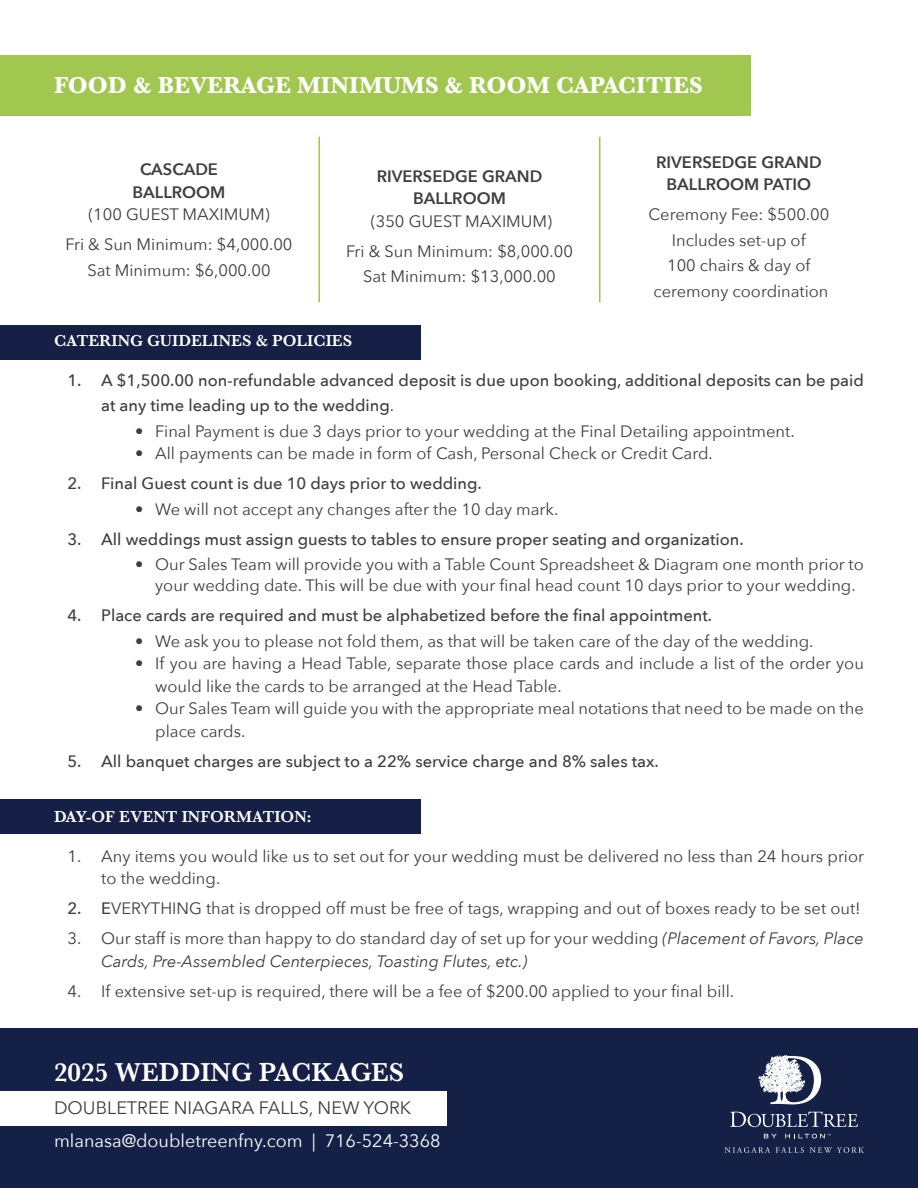
<style>
.page{position:relative;width:918px;height:1188px;background:#fff}
.page>*{position:absolute;margin:0;border:0;box-sizing:border-box;transform-origin:0 0}
.t1{font:600 27px "Baskerville";color:#fff}
.t2{font:700 24px "Baskerville";color:#fff}
.t3{font:18px "Avenir Next";color:#fff}
.t4{font:18px "Avenir Next";color:#3e3e3f}
.t5{font:16.5px/22.5px "Avenir Next";color:#3e3e3f}
.t6{font:500 16.5px/25.5px "Avenir Next";color:#3e3e3f}
.t7{font:italic 16.5px/22.5px "Avenir Next";color:#3e3e3f}
.t8{font:600 16.5px/22.5px "Avenir Next";color:#3e3e3f;text-align:center}
.t9{font:600 16.5px "Baskerville";color:#fff}
.s1{font-weight:400}
.s2{font-weight:500}
.s3{font-style:normal}
</style>
<div class="page">
<div style="left:0;top:55px;width:751px;height:61px;background:#a1c750"></div>
<div style="left:0;top:1028px;width:918px;height:160px;background:#152046"></div>
<svg style="left:758px;top:1055px;width:63px;height:49px"></svg>
<svg style="left:730px;top:1112px;width:128px;height:15px"></svg>
<svg style="left:764px;top:1134px;width:13px;height:4px"></svg>
<svg style="left:785px;top:1134px;width:46px;height:4px"></svg>
<svg style="left:725px;top:1147px;width:45px;height:6px"></svg>
<svg style="left:776px;top:1147px;width:28px;height:6px"></svg>
<svg style="left:810px;top:1147px;width:54px;height:6px"></svg>
<div style="left:0;top:1092px;width:446px;height:34px;background:#fff"></div>
<div style="left:0;top:326px;width:420px;height:34px;background:#162046"></div>
<div style="left:0;top:799px;width:420px;height:35px;background:#162046"></div>
<hr style="left:319px;top:137px;width:1px;height:165px;background:#a0c556">
<hr style="left:599px;top:137px;width:2px;height:165px;background:#a0c556">
<h2 class="t2" style="left:54px;top:69px;width:650px">FOOD &amp; BEVERAGE MINIMUMS &amp; ROOM CAPACITIES</h2>
<p class="t8" style="left:133px;top:158px;width:94px">CASCADE<br>BALLROOM</p>
<p class="t5" style="left:66px;top:199px;width:228px;line-height:30px;text-align:center">(100 GUEST MAXIMUM)<br>Fri &amp; Sun Minimum: $4,000.00</p>
<p class="t5" style="left:87px;top:258px;width:185px">Sat Minimum: $6,000.00</p>
<p class="t8" style="left:377px;top:164px;width:167px">RIVERSEDGE GRAND<br>BALLROOM</p>
<p class="t5" style="left:346px;top:205px;width:228px;line-height:30px;text-align:center">(350 GUEST MAXIMUM)<br>Fri &amp; Sun Minimum: $8,000.00</p>
<p class="t5" style="left:363px;top:265px;width:194px">Sat Minimum: $13,000.00</p>
<p class="t9" style="left:54px;top:329px;width:300px">CATERING GUIDELINES &amp; POLICIES</p>
<p class="t8" style="left:656px;top:150px;width:167px">RIVERSEDGE GRAND<br>BALLROOM PATIO</p>
<p class="t5" style="left:649px;top:201px;width:182px;line-height:25.5px;text-align:center">Ceremony Fee: $500.00<br>Includes set-up of<br>100 chairs &amp; day of ceremony coordination</p>
<p class="t6" style="left:101px;top:367px;width:764px;text-indent:-34px">1. A $1,500.00 non-refundable advanced deposit is due upon booking, additional deposits can be paid at any time leading up to the wedding<span class="s1">.</span></p>
<p class="t5" style="left:135px;top:419px;width:661px">• Final Payment is due 3 days prior to your wedding at the Final Detailing appointment.</p>
<p class="t5" style="left:135px;top:442px;width:579px">• All payments can be made in form of Cash, Personal Check or Credit Card.</p>
<p class="t6" style="left:68px;top:470px;width:416px">2. Final Guest count is due 10 days prior to wedding.</p>
<p class="t5" style="left:135px;top:497px;width:425px">• We will not accept any changes after the 10 day mark.</p>
<p class="t6" style="left:68px;top:526px;width:678px">3. All weddings must assign guests to tables to ensure proper seating and organization.</p>
<p class="t5" style="left:155px;top:553px;width:710px;line-height:21px;text-indent:-20px">• Our Sales Team will provide you with a Table Count Spreadsheet &amp; Diagram one month prior to your wedding date. This will be due with your final head count 10 days prior to your wedding.</p>
<p class="t6" style="left:68px;top:602px;width:646px">4. Place cards are required and must be alphabetized before the final appointment.</p>
<p class="t5" style="left:135px;top:629px;width:680px">• We ask you to please not fold them, as that will be taken care of the day of the wedding.</p>
<p class="t5" style="left:155px;top:652px;width:710px;text-indent:-20px">• If you are having a Head Table, separate those place cards and include a list of the order you would like the cards to be arranged at the Head Table.</p>
<p class="t5" style="left:155px;top:697px;width:710px;text-indent:-20px">• Our Sales Team will guide you with the appropriate meal notations that need to be made on the place cards.</p>
<p class="t6" style="left:68px;top:748px;width:593px">5. All banquet charges are subject to a 22% service charge and 8% sales tax.</p>
<p class="t9" style="left:54px;top:805px;width:259px">DAY-OF EVENT INFORMATION:</p>
<p class="t5" style="left:101px;top:844px;width:764px;text-indent:-34px">1. Any items you would like us to set out for your wedding must be delivered no less than 24 hours prior to the wedding.</p>
<p class="t5" style="left:68px;top:897px;width:795px"><span class="s2">2. E</span>VERYTHING that is dropped off must be free of tags, wrapping and out of boxes ready to be set out!</p>
<p class="t7" style="left:101px;top:927px;width:764px;text-indent:-34px"><span class="s3">3. Our staff is more than happy to do standard day of set up for your wedding</span> (Placement of Favors, Place<br>Cards, Pre-Assembled Centerpieces, Toasting Flutes, etc.)</p>
<p class="t5" style="left:68px;top:979px;width:668px">4. If extensive set-up is required, there will be a fee of $200.00 applied to your final bill.</p>
<h1 class="t1" style="left:54px;top:1053px;width:352px">2025 WEDDING PACKAGES</h1>
<p class="t4" style="left:54px;top:1093px;width:359px">DOUBLETREE NIAGARA FALLS, NEW YORK</p>
<p class="t3" style="left:54px;top:1126px;width:388px">mlanasa@doubletreenfny.com | 716-524-3368</p>
</div>
